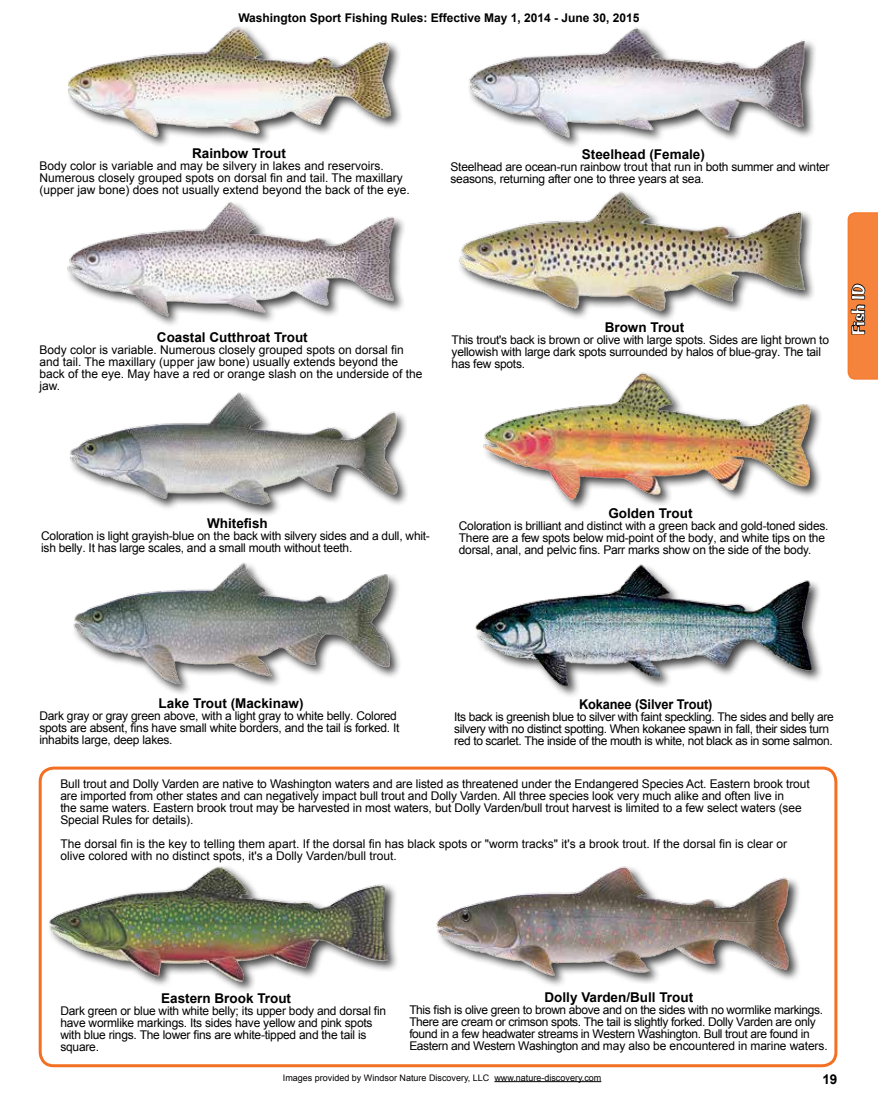
<style>
.page{position:relative;width:878px;height:1107px;background:#fff}
.page>*{position:absolute;margin:0;border:0;box-sizing:border-box;transform-origin:0 0}
.t1{font:18px "Arab Bru D";color:#fff}
.t2{font:700 13.5px "Arial";color:#000}
.t3{font:700 13.5px "Arial";color:#000;scale:.95 1}
.t4{font:12px/12px "Arial";letter-spacing:-.02em;color:#000}
.t5{font:12px/12px "Arial";color:#000}
.t6{font:700 12px "Arial";color:#000}
.t7{font:9px "Arial";color:#000}
</style>
<div class="page">
<hr style="left:494px;top:1081px;width:107px;height:1px;background:#000">
<div style="left:47px;top:864px;width:352px;height:130px;background:#000;opacity:.75"></div>
<img style="left:47px;top:864px;width:341px;height:125px">
<img style="left:436px;top:866px;width:363px;height:120px">
<svg style="left:847px;top:212px;width:31px;height:168px;background:#e37c3c"></svg>
<img style="left:67px;top:202px;width:337px;height:123px">
<img style="left:468px;top:27px;width:348px;height:120px">
<img style="left:68px;top:26px;width:333px;height:119px">
<div style="left:474px;top:564px;width:350px;height:135px;background:#000;opacity:.75"></div>
<img style="left:474px;top:564px;width:340px;height:125px">
<img style="left:73px;top:562px;width:324px;height:132px">
<img style="left:483px;top:372px;width:338px;height:138px">
<div style="left:457px;top:190px;width:359px;height:133px;background:#000;opacity:.75"></div>
<img style="left:457px;top:190px;width:353px;height:123px">
<div style="left:68px;top:391px;width:342px;height:126px;background:#000;opacity:.75"></div>
<img style="left:68px;top:391px;width:341px;height:118px">
<div style="left:39px;top:767px;width:798px;height:300px;border:3px solid #f36f21;border-radius:14px"></div>
<p class="t6" style="left:238px;top:10px;width:403px">Washington Sport Fishing Rules: Effective May 1, 2014 - June 30, 2015</p>
<p class="t2" style="left:192px;top:144px;width:95px">Rainbow Trout</p>
<p class="t5" style="left:39px;top:160px;width:372px">Body color is variable and may be silvery in lakes and reservoirs.<br>Numerous closely grouped spots on dorsal fin and tail. The maxillary (upper jaw bone) does not usually extend beyond the back of the eye.</p>
<p class="t2" style="left:582px;top:145px;width:125px">Steelhead (Female)</p>
<p class="t4" style="left:450px;top:161px;width:380px">Steelhead are ocean-run rainbow trout that run in both summer and winter seasons, returning after one to three years at sea.</p>
<p class="t2" style="left:157px;top:328px;width:152px">Coastal Cutthroat Trout</p>
<p class="t5" style="left:39px;top:344px;width:384px">Body color is variable. Numerous closely grouped spots on dorsal fin and tail. The maxillary (upper jaw bone) usually extends beyond the back of the eye. May have a red or orange slash on the underside of the jaw.</p>
<p class="t2" style="left:604px;top:318px;width:81px">Brown Trout</p>
<p class="t4" style="left:451px;top:334px;width:379px">This trout's back is brown or olive with large spots. Sides are light brown to yellowish with large dark spots surrounded by halos of blue-gray. The tail has few spots.</p>
<h1 class="t1" style="left:848px;top:335px;width:52px;rotate:-90deg">Fish ID</h1>
<p class="t2" style="left:207px;top:514px;width:62px">Whitefish</p>
<p class="t4" style="left:41px;top:530px;width:390px">Coloration is light grayish-blue on the back with silvery sides and a dull, whit&shy;ish belly. It has large scales, and a small mouth without teeth.</p>
<p class="t2" style="left:608px;top:504px;width:85px">Golden Trout</p>
<p class="t4" style="left:459px;top:520px;width:371px">Coloration is brilliant and distinct with a green back and gold-toned sides.<br>There are a few spots below mid-point of the body, and white tips on the dorsal, anal, and pelvic fins. Parr marks show on the side of the body.</p>
<p class="t2" style="left:159px;top:694px;width:146px">Lake Trout (Mackinaw)</p>
<p class="t4" style="left:39px;top:710px;width:361px">Dark gray or gray green above, with a light gray to white belly. Colored spots are absent, fins have small white borders, and the tail is forked. It inhabits large, deep lakes.</p>
<p class="t3" style="left:579px;top:695px;width:142px">Kokanee (Silver Trout)</p>
<p class="t4" style="left:454px;top:711px;width:381px">Its back is greenish blue to silver with faint speckling. The sides and belly are silvery with no distinct spotting. When kokanee spawn in fall, their sides turn red to scarlet. The inside of the mouth is white, not black as in some salmon.</p>
<p class="t4" style="left:60px;top:778px;width:750px">Bull trout and Dolly Varden are native to Washington waters and are listed as threatened under the Endangered Species Act. Eastern brook trout are imported from other states and can negatively impact bull trout and Dolly Varden. All three species look very much alike and often live in<br>the same waters. Eastern brook trout may be harvested in most waters, but Dolly Varden/bull trout harvest is limited to a few select waters (see Special Rules for details).</p>
<p class="t5" style="left:60px;top:838px;width:728px">The dorsal fin is the key to telling them apart. If the dorsal fin has black spots or "worm tracks" it's a brook trout. If the dorsal fin is clear or olive colored with no distinct spots, it's a Dolly Varden/bull trout.</p>
<p class="t2" style="left:161px;top:990px;width:131px">Eastern Brook Trout</p>
<p class="t4" style="left:60px;top:1005px;width:327px">Dark green or blue with white belly; its upper body and dorsal fin have wormlike markings. Its sides have yellow and pink spots with blue rings. The lower fins are white-tipped and the tail is square.</p>
<p class="t2" style="left:544px;top:988px;width:150px">Dolly Varden/Bull Trout</p>
<p class="t4" style="left:409px;top:1004px;width:420px">This fish is olive green to brown above and on the sides with no wormlike markings.<br>There are cream or crimson spots. The tail is slightly forked. Dolly Varden are only found in a few headwater streams in Western Washington. Bull trout are found in Eastern and Western Washington and may also be encountered in marine waters.</p>
<p class="t7" style="left:283px;top:1072px;width:320px">Images provided by Windsor Nature Discovery, LLC www.nature-discovery.com</p>
<p class="t2" style="left:822px;top:1070px;width:17px">19</p>
</div>
